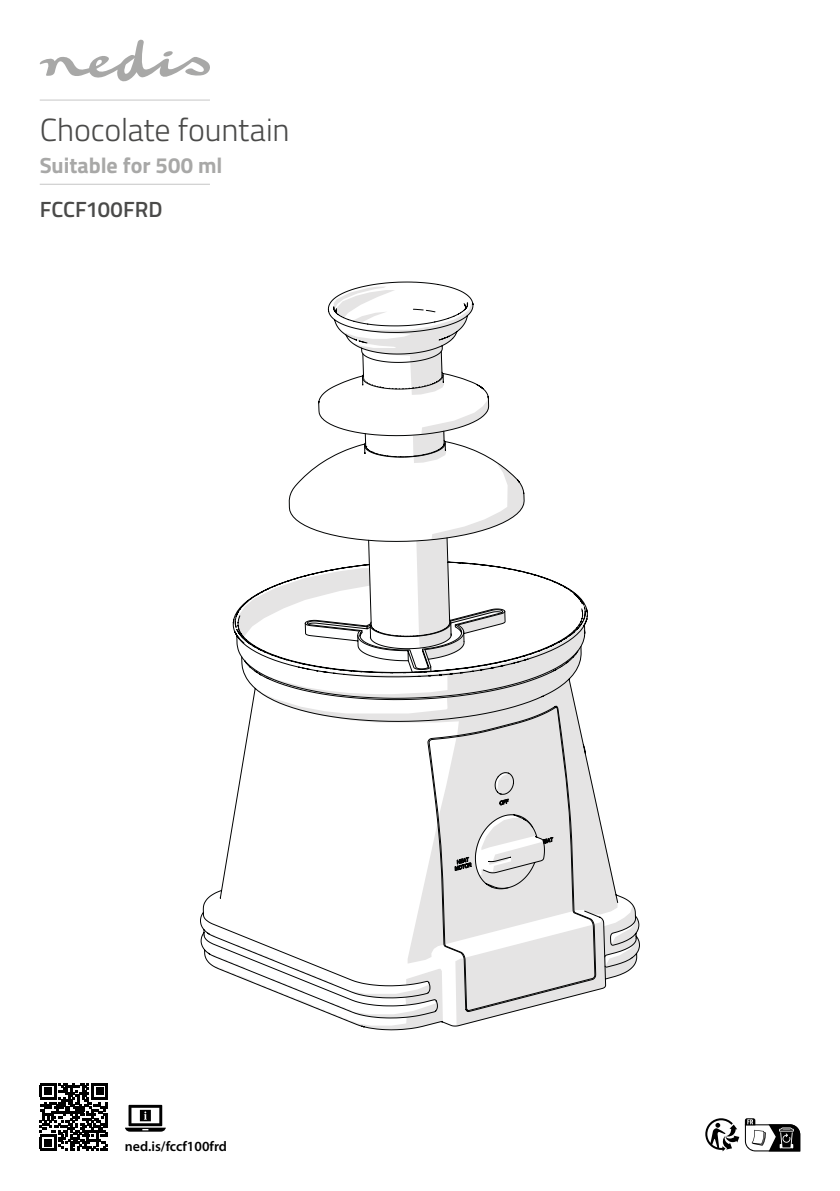
<style>
.page{position:relative;width:840px;height:1191px;background:#fff}
.page>*{position:absolute;margin:0;border:0;box-sizing:border-box;transform-origin:0 0}
.t1{font:300 32px "Titillium";letter-spacing:-.005em;color:#4a4a49}
.t2{font:700 22px "Titillium";color:#a8a8a7}
.t3{font:600 22px "Titillium";color:#4a4a49}
.t4{font:600 14px "Myriad Pro";color:#000}
</style>
<div class="page">
<svg style="left:40px;top:1083px;width:68px;height:68px"></svg>
<svg style="left:125px;top:1104px;width:41px;height:27px"></svg>
<hr style="left:40px;top:100px;width:170px;height:1px;background:#c6c6c6">
<svg style="left:40px;top:57px;width:31px;height:19px"></svg>
<svg style="left:71px;top:39px;width:517px;height:606px"></svg>
<svg style="left:320px;top:207px;width:199px;height:301px"></svg>
<svg style="left:317px;top:321px;width:172px;height:136px"></svg>
<svg style="left:237px;top:543px;width:124px;height:102px"></svg>
<svg style="left:361px;top:350px;width:183px;height:295px"></svg>
<svg style="left:200px;top:645px;width:440px;height:386px"></svg>
<hr style="left:40px;top:184px;width:170px;height:1px;background:#c6c6c6">
<svg style="left:705px;top:1118px;width:94px;height:33px"></svg>
<h1 class="t1" style="left:40px;top:106px;width:251px">Chocolate fountain</h1>
<h2 class="t2" style="left:40px;top:148px;width:184px">Suitable for 500 ml</h2>
<h2 class="t3" style="left:40px;top:192px;width:124px">FCCF100FRD</h2>
<p class="t4" style="left:125px;top:1137px;width:103px">ned.is/fccf100frd</p>
</div>
